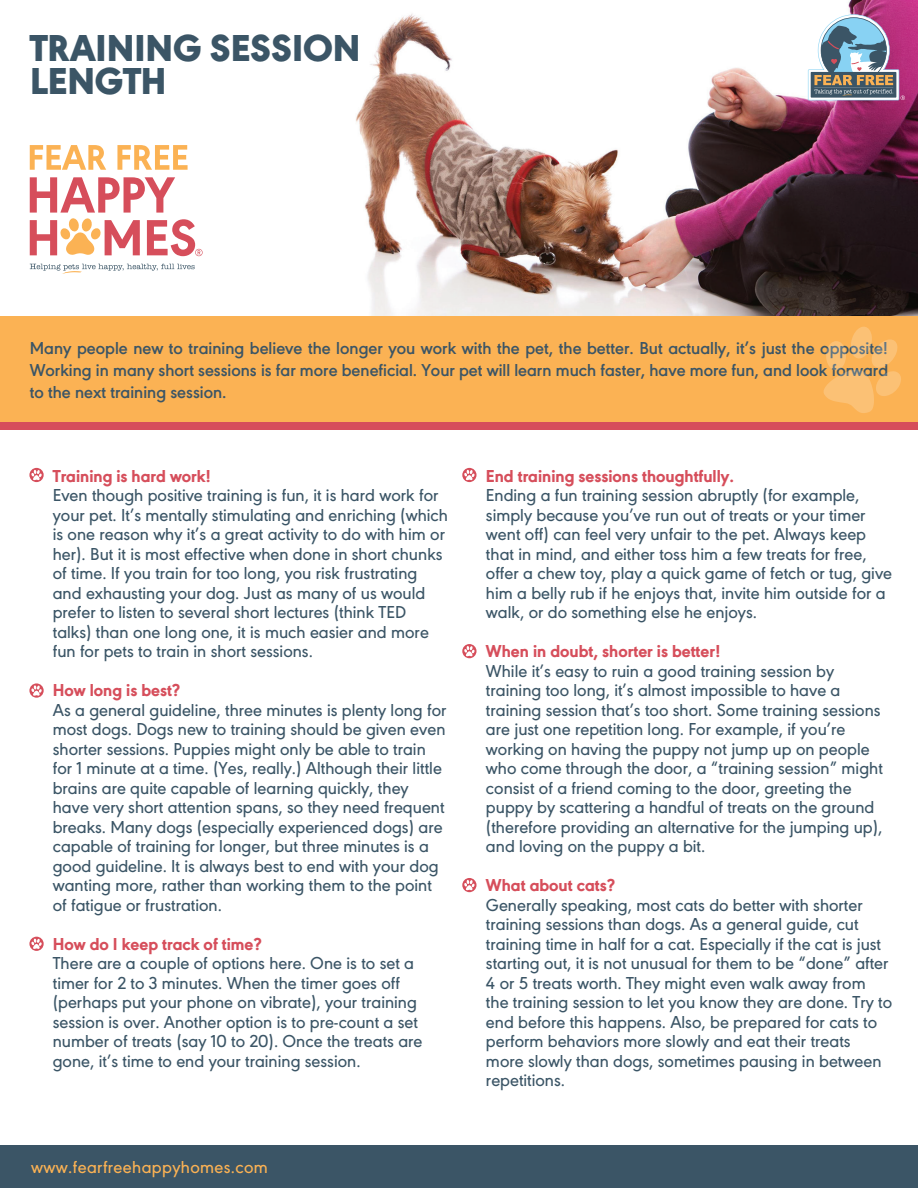
<style>
.page{position:relative;width:918px;height:1188px;background:#fff}
.page>*{position:absolute;margin:0;border:0;box-sizing:border-box;transform-origin:0 0}
.t1{font:900 39px/33px "URW Geometric";color:#3b5566}
.t2{font:500 18px/19.5px "URW Geometric";color:#3b5566}
.t3{font:600 18px/21.6px "URW Geometric";color:#3b5566;text-align:justify}
.t4{font:800 18px "URW Geometric";color:#d64e5b}
.t5{font:500 18px "URW Geometric";letter-spacing:.02em;color:#fbb254}
</style>
<div class="page">
<img style="left:29px;top:0;width:889px;height:316px">
<div style="left:0;top:1146px;width:918px;height:42px;background:#3b5566"></div>
<div style="left:0;top:316px;width:918px;height:107px;background:#fbb254"></div>
<div style="left:0;top:423px;width:918px;height:7px;background:#d64e5b"></div>
<svg style="left:29px;top:468px;width:15px;height:14px"></svg>
<svg style="left:31px;top:470px;width:11px;height:10px"></svg>
<svg style="left:29px;top:683px;width:15px;height:15px"></svg>
<svg style="left:31px;top:685px;width:11px;height:11px"></svg>
<svg style="left:29px;top:937px;width:15px;height:14px"></svg>
<svg style="left:31px;top:939px;width:11px;height:10px"></svg>
<svg style="left:462px;top:468px;width:15px;height:14px"></svg>
<svg style="left:464px;top:470px;width:11px;height:10px"></svg>
<svg style="left:462px;top:644px;width:15px;height:14px"></svg>
<svg style="left:464px;top:646px;width:11px;height:10px"></svg>
<svg style="left:462px;top:878px;width:15px;height:14px"></svg>
<svg style="left:464px;top:880px;width:11px;height:10px"></svg>
<svg style="left:824px;top:327px;width:77px;height:86px"></svg>
<svg style="left:808px;top:14px;width:97px;height:86px"></svg>
<svg style="left:30px;top:145px;width:76px;height:25px"></svg>
<svg style="left:117px;top:145px;width:71px;height:25px"></svg>
<svg style="left:30px;top:264px;width:165px;height:10px"></svg>
<svg style="left:30px;top:177px;width:173px;height:79px"></svg>
<h1 class="t1" style="left:30px;top:29px;width:332px">TRAINING SESSION<br>LENGTH</h1>
<p class="t3" style="left:30px;top:336px;width:860px">Many people new to training believe the longer you work with the pet, the better. But actually, it’s just the opposite!<br>Working in many short sessions is far more beneficial. Your pet will learn much faster, have more fun, and look forward to the next training session.</p>
<p class="t4" style="left:53px;top:462px;width:160px">Training is hard work!</p>
<p class="t2" style="left:53px;top:484px;width:397px">Even though positive training is fun, it is hard work for your pet. It’s mentally stimulating and enriching (which is one reason why it’s a great activity to do with him or her). But it is most effective when done in short chunks of time. If you train for too long, you risk frustrating and exhausting your dog. Just as many of us would prefer to listen to several short lectures (think TED talks) than one long one, it is much easier and more fun for pets to train in short sessions.</p>
<p class="t4" style="left:53px;top:677px;width:129px">How long is best?</p>
<p class="t2" style="left:53px;top:699px;width:395px">As a general guideline, three minutes is plenty long for most dogs. Dogs new to training should be given even shorter sessions. Puppies might only be able to train for 1 minute at a time. (Yes, really.) Although their little brains are quite capable of learning quickly, they have very short attention spans, so they need frequent breaks. Many dogs (especially experienced dogs) are capable of training for longer, but three minutes is a good guideline. It is always best to end with your dog wanting more, rather than working them to the point of fatigue or frustration.</p>
<p class="t4" style="left:53px;top:930px;width:210px">How do I keep track of time?</p>
<p class="t2" style="left:53px;top:952px;width:371px">There are a couple of options here. One is to set a timer for 2 to 3 minutes. When the timer goes off (perhaps put your phone on vibrate), your training session is over. Another option is to pre-count a set number of treats (say 10 to 20). Once the treats are gone, it’s time to end your training session.</p>
<p class="t5" style="left:31px;top:1154px;width:238px">www.fearfreehappyhomes.com</p>
<p class="t4" style="left:486px;top:462px;width:250px">End training sessions thoughtfully.</p>
<p class="t2" style="left:486px;top:484px;width:408px">Ending a fun training session abruptly (for example, simply because you’ve run out of treats or your timer went off) can feel very unfair to the pet. Always keep that in mind, and either toss him a few treats for free, offer a chew toy, play a quick game of fetch or tug, give him a belly rub if he enjoys that, invite him outside for a walk, or do something else he enjoys.</p>
<p class="t4" style="left:486px;top:638px;width:236px">When in doubt, shorter is better!</p>
<p class="t2" style="left:486px;top:660px;width:398px">While it’s easy to ruin a good training session by training too long, it’s almost impossible to have a training session that’s too short. Some training sessions are just one repetition long. For example, if you’re working on having the puppy not jump up on people who come through the door, a “training session” might consist of a friend coming to the door, greeting the puppy by scattering a handful of treats on the ground (therefore providing an alternative for the jumping up), and loving on the puppy a bit.</p>
<p class="t4" style="left:486px;top:872px;width:130px">What about cats?</p>
<p class="t2" style="left:486px;top:894px;width:408px">Generally speaking, most cats do better with shorter training sessions than dogs. As a general guide, cut training time in half for a cat. Especially if the cat is just starting out, it is not unusual for them to be “done” after 4 or 5 treats worth. They might even walk away from the training session to let you know they are done. Try to end before this happens. Also, be prepared for cats to perform behaviors more slowly and eat their treats more slowly than dogs, sometimes pausing in between repetitions.</p>
</div>
